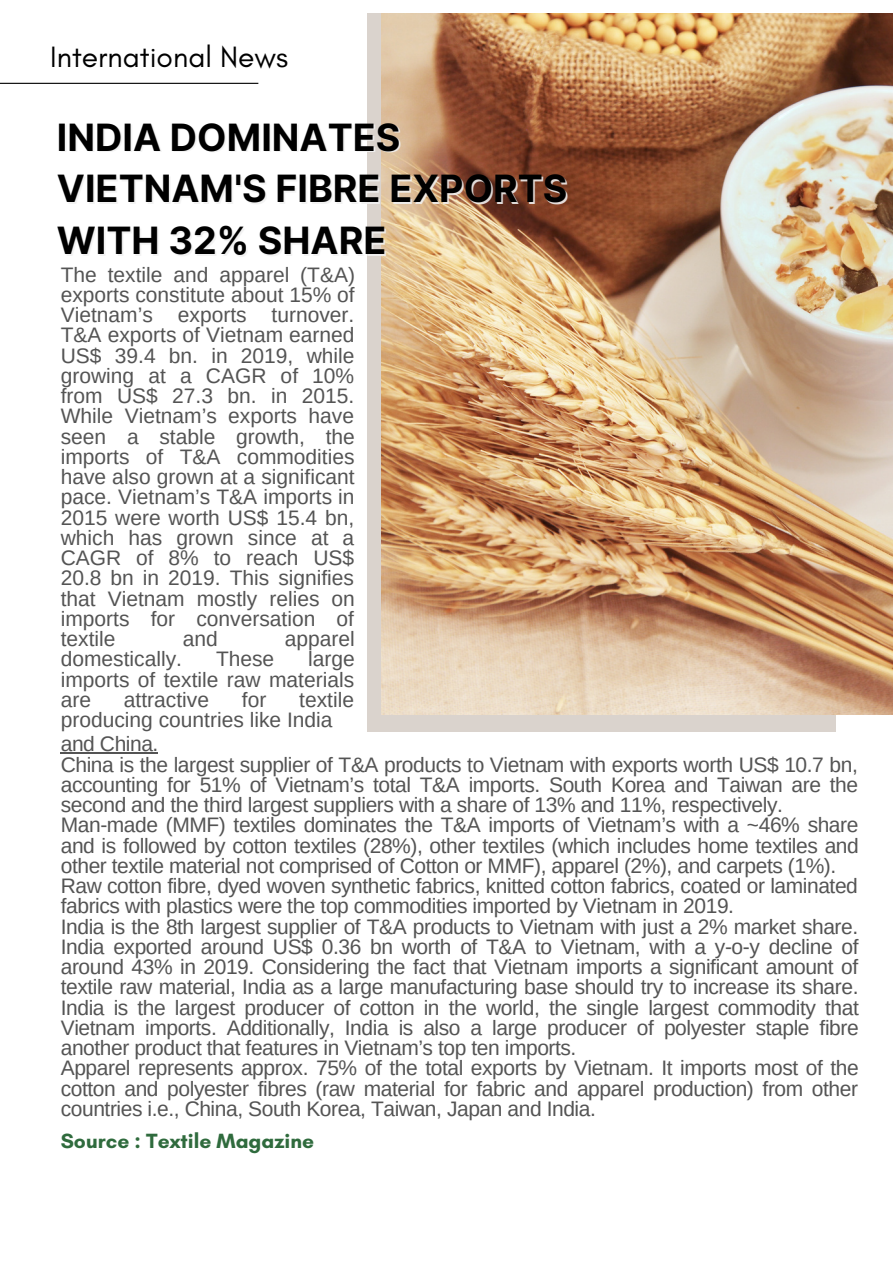
<style>
.page{position:relative;width:893px;height:1264px;background:#fff}
.page>*{position:absolute;margin:0;border:0;box-sizing:border-box;transform-origin:0 0}
.t1{font:700 37.65px/51.8px "Inter";color:#000}
.t2{font:30px "Glacial Indifference";color:#000}
.t3{font:21px/20.2px "Arimo";letter-spacing:-.02em;color:#545454;text-align:justify}
.t4{font:21px/20.2px "Arimo";color:#545454}
.t5{font:700 21px "Glacial Indifference";color:#2f6b3d}
.s1{color:rgb(241 241 241/.89)}
</style>
<div class="page">
<hr style="left:0;top:83px;width:258px;height:1px;background:#000">
<div style="left:367px;top:13px;width:468px;height:718px;background:#dad3cd"></div>
<img style="left:381px;top:14px;width:511px;height:700px">
<hr style="left:61px;top:752px;width:97px;height:1px;background:#545454">
<p class="t2" style="left:50px;top:38px;width:239px">International News</p>
<p class="t1" style="left:57px;top:111px;width:512px"><span class="s1">I</span>NDIA DOMINATES<br>VIETNAM'S FIBRE EXPORTS<br>WITH 32% SHARE</p>
<p class="t3" style="left:61px;top:264px;width:296px">The textile and apparel (T&amp;A) exports constitute about 15% of Vietnam’s exports turnover.<br>T&amp;A exports of Vietnam earned US$ 39.4 bn. in 2019, while growing at a CAGR of 10% from US$ 27.3 bn. in 2015.<br>While Vietnam’s exports have seen a stable growth, the imports of T&amp;A commodities have also grown at a significant pace. Vietnam’s T&amp;A imports in 2015 were worth US$ 15.4 bn, which has grown since at a CAGR of 8% to reach US$ 20.8 bn in 2019. This signifies that Vietnam mostly relies on imports for conversation of textile</p>
<p class="t3" style="left:183px;top:628px;width:36px">and</p>
<p class="t4" style="left:285px;top:628px;width:71px">apparel</p>
<p class="t4" style="left:61px;top:649px;width:123px">domestically.</p>
<p class="t3" style="left:216px;top:649px;width:60px">These</p>
<p class="t3" style="left:61px;top:649px;width:295px;text-indent:247px">large imports of textile raw materials are</p>
<p class="t4" style="left:61px;top:689px;width:295px;text-indent:238px">textile producing countries like India</p>
<p class="t4" style="left:124px;top:689px;width:87px">attractive</p>
<p class="t3" style="left:242px;top:689px;width:26px">for</p>
<p class="t3" style="left:61px;top:734px;width:99px">and China.</p>
<p class="t3" style="left:61px;top:754px;width:798px">China is the largest supplier of T&amp;A products to Vietnam with exports worth US$ 10.7 bn, accounting for 51% of Vietnam’s total T&amp;A imports. South Korea and Taiwan are the second and the third largest suppliers with a share of 13% and 11%, respectively.</p>
<p class="t3" style="left:61px;top:815px;width:799px">Man-made (MMF) textiles dominates the T&amp;A imports of Vietnam’s with a ~46% share and is followed by cotton textiles (28%), other textiles (which includes home textiles and other textile material not comprised of Cotton or MMF), apparel (2%), and carpets (1%).</p>
<p class="t3" style="left:61px;top:875px;width:798px">Raw cotton fibre, dyed woven synthetic fabrics, knitted cotton fabrics, coated or laminated fabrics with plastics were the top commodities imported by Vietnam in 2019.</p>
<p class="t3" style="left:61px;top:916px;width:799px">India is the 8th largest supplier of T&amp;A products to Vietnam with just a 2% market share.<br>India exported around US$ 0.36 bn worth of T&amp;A to Vietnam, with a y-o-y decline of around 43% in 2019. Considering the fact that Vietnam imports a significant amount of textile raw material, India as a large manufacturing base should try to increase its share.<br>India is the largest producer of cotton in the world, the single largest commodity that Vietnam imports. Additionally, India is also a large producer of polyester staple fibre another product that features in Vietnam’s top ten imports.</p>
<p class="t3" style="left:61px;top:1057px;width:799px">Apparel represents approx. 75% of the total exports by Vietnam. It imports most of the cotton and polyester fibres (raw material for fabric and apparel production) from other countries i.e., China, South Korea, Taiwan, Japan and India.</p>
<p class="t5" style="left:61px;top:1128px;width:255px">Source : Textile Magazine</p>
</div>
